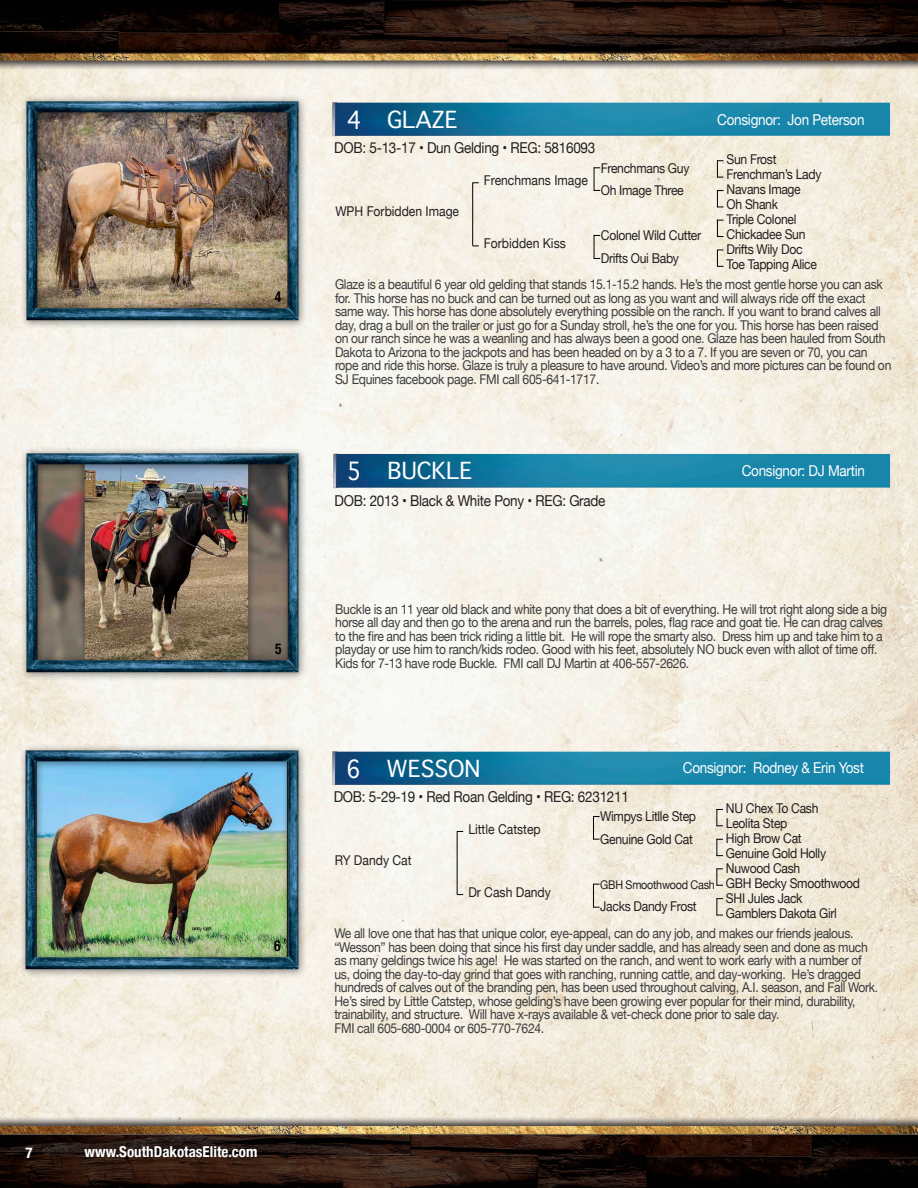
<style>
.page{position:relative;width:918px;height:1188px;background:#fff}
.page>*{position:absolute;margin:0;border:0;box-sizing:border-box;transform-origin:0 0}
.t1{font:24px "Geneva";color:#fff;scale:.9 1}
.t2{font:22.5px "Geneva";color:#fff}
.t3{font:15px "Helvetica Neue";letter-spacing:-.02em;color:#231f20;scale:.9 1}
.t4{font:15px "Helvetica Neue";letter-spacing:-.02em;color:#fff;scale:.9 1}
.t5{font:700 condensed 15px "Helvetica Neue";color:#fff}
.t6{font:700 condensed 15px "Helvetica Neue";color:#000;scale:.9 1}
.t7{font:13.5px/13.5px "Helvetica Neue";letter-spacing:-.025em;color:#3c3c3d;scale:.9 1}
.t8{font:13.5px "Helvetica Neue";letter-spacing:-.025em;color:#231f20;scale:.9 1}
.t9{font:13.5px "Helvetica Neue";color:#231f20;scale:.9 1}
.t10{font:12px "Helvetica Neue";letter-spacing:-.025em;color:#231f20;scale:.9 1}
</style>
<div class="page">
<img style="left:0;top:0;width:918px;height:1188px">
<img style="left:5px;top:719px;width:311px;height:279px">
<svg style="left:593px;top:816px;width:7px;height:24px"></svg>
<svg style="left:716px;top:868px;width:7px;height:18px"></svg>
<svg style="left:716px;top:898px;width:7px;height:18px"></svg>
<svg style="left:593px;top:884px;width:7px;height:24px"></svg>
<svg style="left:716px;top:809px;width:7px;height:17px"></svg>
<svg style="left:716px;top:839px;width:7px;height:17px"></svg>
<img style="left:330px;top:728px;width:586px;height:62px">
<hr style="left:457px;top:832px;width:1px;height:62px;background:#000">
<img style="left:5px;top:71px;width:312px;height:278px">
<svg style="left:594px;top:167px;width:6px;height:24px"></svg>
<svg style="left:717px;top:220px;width:7px;height:17px"></svg>
<svg style="left:717px;top:250px;width:7px;height:17px"></svg>
<svg style="left:594px;top:235px;width:6px;height:24px"></svg>
<svg style="left:717px;top:160px;width:7px;height:18px"></svg>
<svg style="left:717px;top:190px;width:7px;height:18px"></svg>
<img style="left:331px;top:79px;width:586px;height:62px">
<hr style="left:472px;top:183px;width:1px;height:62px;background:#000">
<img style="left:5px;top:422px;width:312px;height:279px">
<img style="left:331px;top:431px;width:586px;height:62px">
<p class="t6" style="left:275px;top:284px;width:9px">4</p>
<p class="t6" style="left:275px;top:636px;width:9px">5</p>
<p class="t6" style="left:274px;top:933px;width:9px">6</p>
<p class="t5" style="left:26px;top:1140px;width:9px">7</p>
<p class="t5" style="left:85px;top:1140px;width:174px">www.SouthDakotasElite.com</p>
<p class="t1" style="left:347px;top:107px;width:18px">4</p>
<p class="t2" style="left:387px;top:107px;width:72px">GLAZE</p>
<p class="t3" style="left:334px;top:137px;width:292px">DOB: 5-13-17 • Dun Gelding • REG: 5816093</p>
<p class="t9" style="left:484px;top:171px;width:117px">Frenchmans Image</p>
<p class="t8" style="left:601px;top:158px;width:100px">Frenchmans Guy</p>
<p class="t8" style="left:601px;top:180px;width:94px">Oh Image Three</p>
<p class="t8" style="left:601px;top:225px;width:113px">Colonel Wild Cutter</p>
<p class="t8" style="left:601px;top:248px;width:88px">Drifts Oui Baby</p>
<p class="t9" style="left:335px;top:202px;width:139px">WPH Forbidden Image</p>
<p class="t9" style="left:484px;top:234px;width:93px">Forbidden Kiss</p>
<p class="t4" style="left:717px;top:109px;width:165px">Consignor: Jon Peterson</p>
<p class="t8" style="left:727px;top:150px;width:57px">Sun Frost</p>
<p class="t8" style="left:727px;top:165px;width:107px">Frenchman’s Lady</p>
<p class="t8" style="left:727px;top:180px;width:84px">Navans Image</p>
<p class="t8" style="left:727px;top:195px;width:59px">Oh Shank</p>
<p class="t8" style="left:727px;top:210px;width:79px">Triple Colonel</p>
<p class="t8" style="left:727px;top:225px;width:89px">Chickadee Sun</p>
<p class="t8" style="left:727px;top:240px;width:86px">Drifts Wily Doc</p>
<p class="t8" style="left:727px;top:255px;width:102px">Toe Tapping Alice</p>
<p class="t7" style="left:335px;top:279px;width:620px">Glaze is a beautiful 6 year old gelding that stands 15.1-15.2 hands. He’s the most gentle horse you can ask for. This horse has no buck and can be turned out as long as you want and will always ride off the exact same way. This horse has done absolutely everything possible on the ranch. If you want to brand calves all day, drag a bull on the trailer or just go for a Sunday stroll, he’s the one for you. This horse has been raised on our ranch since he was a weanling and has always been a good one. Glaze has been hauled from South Dakota to Arizona to the jackpots and has been headed on by a 3 to a 7. If you are seven or 70, you can rope and ride this horse. Glaze is truly a pleasure to have around. Video’s and more pictures can be found on SJ Equines facebook page. FMI call 605-641-1717.</p>
<p class="t1" style="left:347px;top:458px;width:18px">5</p>
<p class="t2" style="left:387px;top:458px;width:86px">BUCKLE</p>
<p class="t3" style="left:335px;top:490px;width:303px">DOB: 2013 • Black &amp; White Pony • REG: Grade</p>
<p class="t4" style="left:742px;top:460px;width:138px">Consignor: DJ Martin</p>
<p class="t7" style="left:335px;top:603px;width:615px">Buckle is an 11 year old black and white pony that does a bit of everything. He will trot right along side a big horse all day and then go to the arena and run the barrels, poles, flag race and goat tie. He can drag calves to the fire and has been trick riding a little bit. He will rope the smarty also. Dress him up and take him to a playday or use him to ranch/kids rodeo. Good with his feet, absolutely NO buck even with allot of time off.<br>Kids for 7-13 have rode Buckle. FMI call DJ Martin at 406-557-2626.</p>
<p class="t1" style="left:346px;top:755px;width:18px">6</p>
<p class="t2" style="left:387px;top:756px;width:96px">WESSON</p>
<p class="t4" style="left:683px;top:757px;width:203px">Consignor: Rodney &amp; Erin Yost</p>
<p class="t3" style="left:334px;top:786px;width:329px">DOB: 5-29-19 • Red Roan Gelding • REG: 6231211</p>
<p class="t9" style="left:468px;top:820px;width:82px">Little Catstep</p>
<p class="t8" style="left:600px;top:807px;width:108px">Wimpys Litlle Step</p>
<p class="t8" style="left:600px;top:829px;width:104px">Genuine Gold Cat</p>
<p class="t10" style="left:600px;top:876px;width:129px">GBH Smoothwood Cash</p>
<p class="t8" style="left:600px;top:897px;width:109px">Jacks Dandy Frost</p>
<p class="t9" style="left:335px;top:850px;width:87px">RY Dandy Cat</p>
<p class="t9" style="left:468px;top:883px;width:93px">Dr Cash Dandy</p>
<p class="t8" style="left:726px;top:799px;width:104px">NU Chex To Cash</p>
<p class="t8" style="left:726px;top:814px;width:70px">Leolita Step</p>
<p class="t8" style="left:726px;top:829px;width:86px">High Brow Cat</p>
<p class="t8" style="left:726px;top:844px;width:113px">Genuine Gold Holly</p>
<p class="t8" style="left:726px;top:859px;width:84px">Nuwood Cash</p>
<p class="t8" style="left:726px;top:874px;width:151px">GBH Becky Smoothwood</p>
<p class="t8" style="left:726px;top:889px;width:87px">SHI Jules Jack</p>
<p class="t8" style="left:726px;top:904px;width:125px">Gamblers Dakota Girl</p>
<p class="t7" style="left:334px;top:927px;width:606px">We all love one that has that unique color, eye-appeal, can do any job, and makes our friends jealous. “Wesson” has been doing that since his first day under saddle, and has already seen and done as much as many geldings twice his age! He was started on the ranch, and went to work early with a number of us, doing the day-to-day grind that goes with ranching, running cattle, and day-working. He’s dragged hundreds of calves out of the branding pen, has been used throughout calving, A.I. season, and Fall Work.</p>
<p class="t7" style="left:334px;top:995px;width:581px">He’s sired by Little Catstep, whose gelding’s have been growing ever popular for their mind, durability, trainability, and structure. Will have x-rays available &amp; vet-check done prior to sale day.</p>
<p class="t7" style="left:334px;top:1022px;width:235px">FMI call 605-680-0004 or 605-770-7624.</p>
</div>
